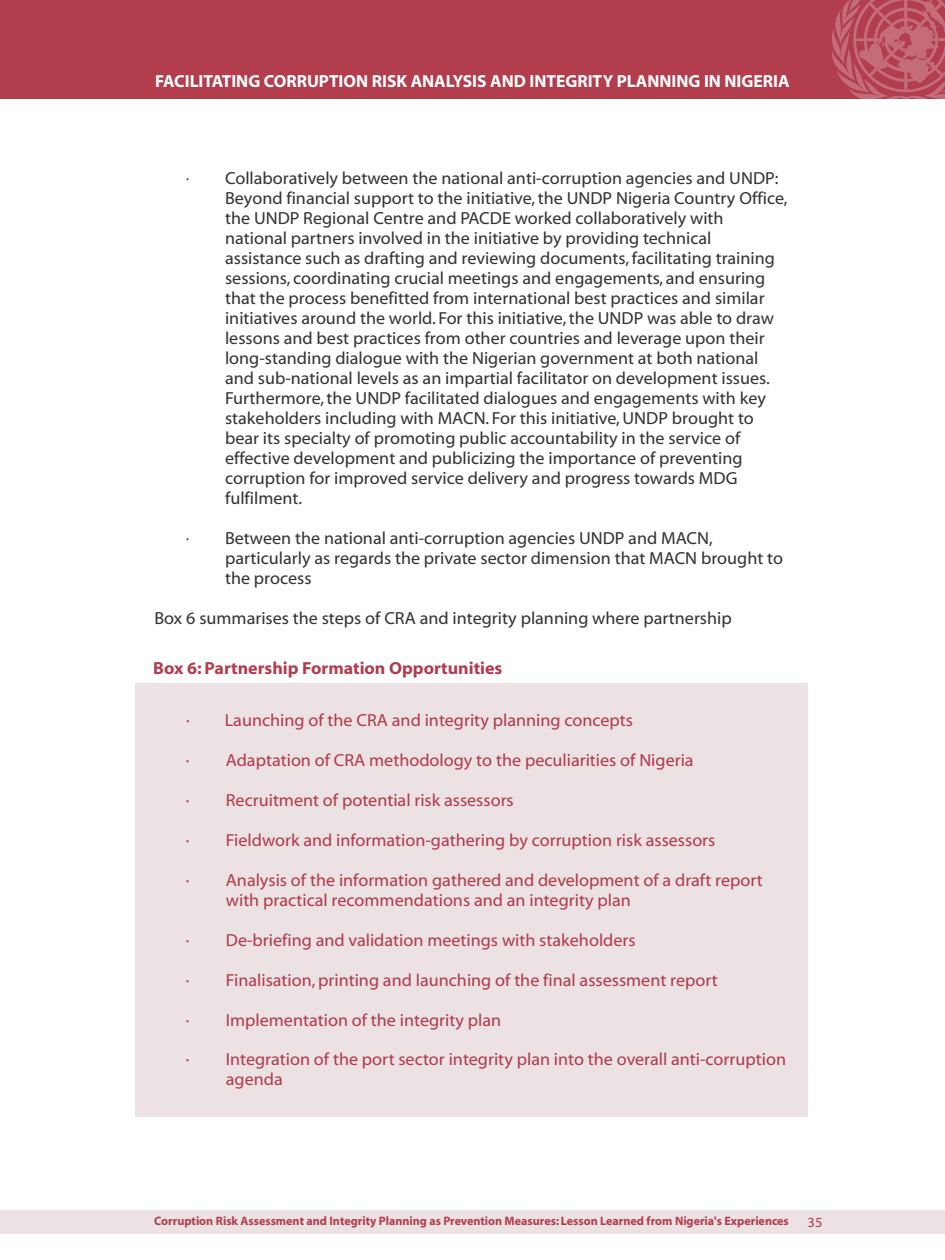
<style>
.page{position:relative;width:945px;height:1260px;background:#fff}
.page>*{position:absolute;margin:0;border:0;box-sizing:border-box;transform-origin:0 0}
.t1{font:17.5px/19.9px "Myriad Web Pro";color:#373435}
.t2{font:17.5px/19.9px "Myriad Web Pro";color:#b13d4d}
.t3{font:700 17.5px "Myriad Web Pro";color:#fff}
.t4{font:700 17.5px "Myriad Web Pro";color:#b13d4d}
.t5{font:14px "Myriad Web Pro";color:#b13d4d}
.t6{font:700 12.25px "Myriad Web Pro";color:#b13d4d;scale:.96 1}
.s1{color:#b13d4d}
</style>
<div class="page">
<div style="left:0;top:0;width:945px;height:99px;background:#b13d4d"></div>
<svg style="left:832px;top:0;width:113px;height:99px"></svg>
<div style="left:136px;top:684px;width:672px;height:433px;background:#ece1e3"></div>
<div style="left:0;top:1210px;width:945px;height:23px;background:#ece1e3"></div>
<p class="t3" style="left:155px;top:74px;width:636px">FACILITATING CORRUPTION RISK ANALYSIS AND INTEGRITY PLANNING IN NIGERIA</p>
<p class="t1" style="left:225px;top:170px;width:564px;text-indent:-39px"><span class="s1">·</span> Collaboratively between the national anti-corruption agencies and UNDP:<br>Beyond financial support to the initiative, the UNDP Nigeria Country Office, the UNDP Regional Centre and PACDE worked collaboratively with national partners involved in the initiative by providing technical assistance such as drafting and reviewing documents, facilitating training sessions, coordinating crucial meetings and engagements, and ensuring that the process benefitted from international best practices and similar initiatives around the world. For this initiative, the UNDP was able to draw lessons and best practices from other countries and leverage upon their long-standing dialogue with the Nigerian government at both national and sub-national levels as an impartial facilitator on development issues.<br>Furthermore, the UNDP facilitated dialogues and engagements with key stakeholders including with MACN. For this initiative, UNDP brought to bear its specialty of promoting public accountability in the service of effective development and publicizing the importance of preventing corruption for improved service delivery and progress towards MDG fulfilment.</p>
<p class="t1" style="left:225px;top:529px;width:559px;text-indent:-39px"><span class="s1">·</span> Between the national anti-corruption agencies UNDP and MACN, particularly as regards the private sector dimension that MACN brought to the process</p>
<p class="t1" style="left:154px;top:609px;width:579px">Box 6 summarises the steps of CRA and integrity planning where partnership</p>
<p class="t4" style="left:153px;top:660px;width:351px">Box 6: Partnership Formation Opportunities</p>
<p class="t2" style="left:186px;top:712px;width:449px">· Launching of the CRA and integrity planning concepts</p>
<p class="t2" style="left:186px;top:752px;width:509px">· Adaptation of CRA methodology to the peculiarities of Nigeria</p>
<p class="t2" style="left:186px;top:791px;width:330px">· Recruitment of potential risk assessors</p>
<p class="t2" style="left:186px;top:831px;width:531px">· Fieldwork and information-gathering by corruption risk assessors</p>
<p class="t2" style="left:226px;top:871px;width:539px;text-indent:-40px">· Analysis of the information gathered and development of a draft report with practical recommendations and an integrity plan</p>
<p class="t2" style="left:186px;top:931px;width:451px">· De-briefing and validation meetings with stakeholders</p>
<p class="t2" style="left:186px;top:971px;width:534px">· Finalisation, printing and launching of the final assessment report</p>
<p class="t2" style="left:186px;top:1011px;width:317px">· Implementation of the integrity plan</p>
<p class="t2" style="left:226px;top:1051px;width:562px;text-indent:-40px">· Integration of the port sector integrity plan into the overall anti-corruption agenda</p>
<p class="t6" style="left:154px;top:1215px;width:663px">Corruption Risk Assessment and Integrity Planning as Prevention Measures: Lesson Learned from Nigeria's Experiences</p>
<p class="t5" style="left:808px;top:1216px;width:16px">35</p>
</div>
